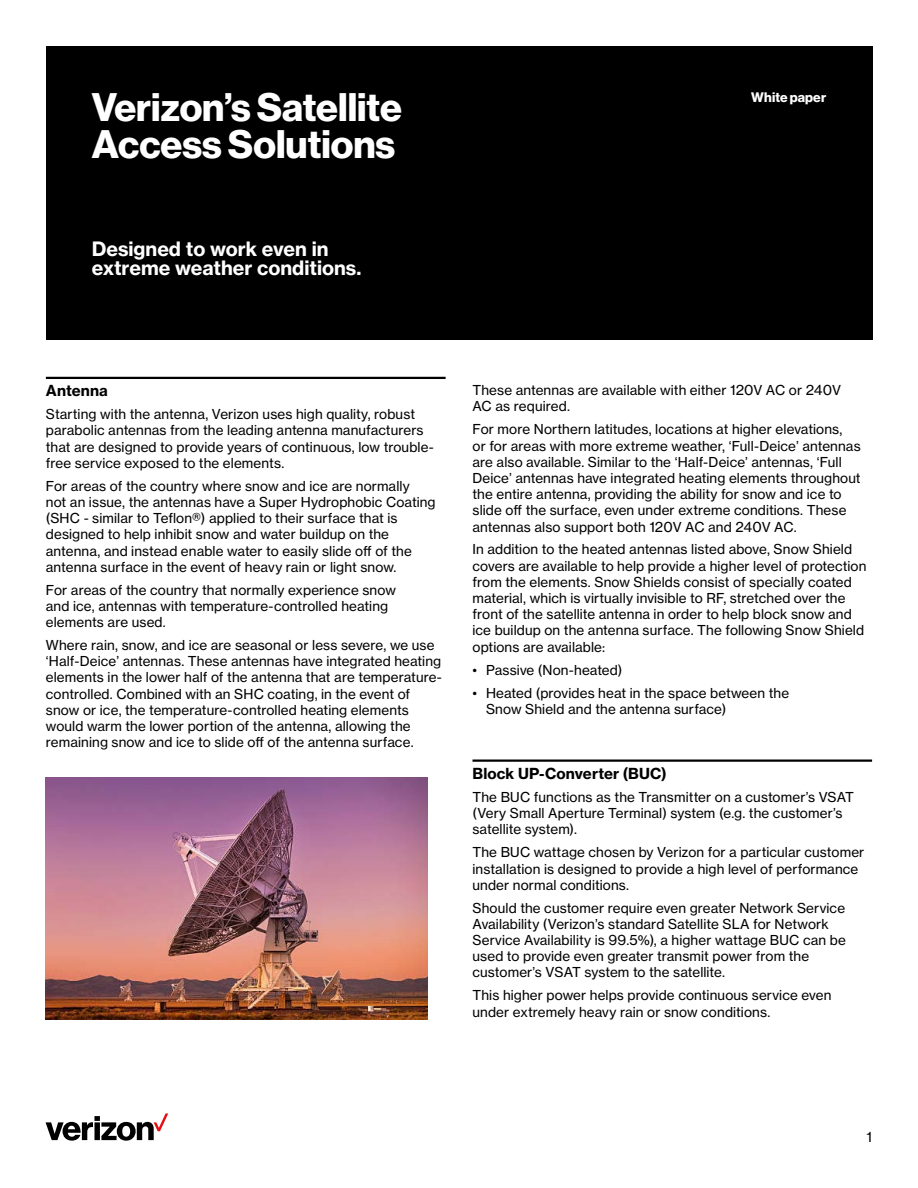
<style>
.page{position:relative;width:918px;height:1188px;background:#fff}
.page>*{position:absolute;margin:0;border:0;box-sizing:border-box;transform-origin:0 0}
.t1{font:700 39px/37px "Verizon NHGDS";color:#fff}
.t2{font:700 19.5px/18.5px "Verizon NHGTX";color:#fff}
.t3{font:700 15px "Verizon NHGTX";letter-spacing:.01em;color:#000}
.t4{font:13.5px/16.2px "Verizon NHGTX";letter-spacing:.01em;color:#000}
.t5{font:700 13.5px "Verizon NHGDS";letter-spacing:.01em;color:#fff}
</style>
<div class="page">
<div style="left:46px;top:46px;width:826px;height:293px;background:#000"></div>
<svg style="left:46px;top:1113px;width:122px;height:28px"></svg>
<hr style="left:472px;top:760px;width:400px;height:2px;background:#000">
<hr style="left:46px;top:377px;width:400px;height:2px;background:#000">
<img style="left:46px;top:777px;width:382px;height:243px">
<h1 class="t1" style="left:92px;top:88px;width:312px">Verizon’s Satellite<br>Access Solutions</h1>
<p class="t5" style="left:751px;top:89px;width:76px">White paper</p>
<h2 class="t2" style="left:92px;top:239px;width:271px">Designed to work even in extreme weather conditions.</h2>
<p class="t3" style="left:46px;top:381px;width:64px">Antenna</p>
<p class="t4" style="left:46px;top:406px;width:390px">Starting with the antenna, Verizon uses high quality, robust parabolic antennas from the leading antenna manufacturers that are designed to provide years of continuous, low trouble&shy;free service exposed to the elements.</p>
<p class="t4" style="left:46px;top:478px;width:391px">For areas of the country where snow and ice are normally<br>not an issue, the antennas have a Super Hydrophobic Coating (SHC - similar to Teflon®) applied to their surface that is designed to help inhibit snow and water buildup on the antenna, and instead enable water to easily slide off of the antenna surface in the event of heavy rain or light snow.</p>
<p class="t4" style="left:46px;top:581px;width:352px">For areas of the country that normally experience snow and ice, antennas with temperature-controlled heating elements are used.</p>
<p class="t4" style="left:46px;top:637px;width:398px">Where rain, snow, and ice are seasonal or less severe, we use ‘Half-Deice’ antennas. These antennas have integrated heating elements in the lower half of the antenna that are temperature&shy;controlled. Combined with an SHC coating, in the event of snow or ice, the temperature-controlled heating elements would warm the lower portion of the antenna, allowing the remaining snow and ice to slide off of the antenna surface.</p>
<p class="t4" style="left:472px;top:382px;width:370px">These antennas are available with either 120V AC or 240V<br>AC as required.</p>
<p class="t4" style="left:472px;top:421px;width:390px">For more Northern latitudes, locations at higher elevations,<br>or for areas with more extreme weather, ‘Full-Deice’ antennas are also available. Similar to the ‘Half-Deice’ antennas, ‘Full Deice’ antennas have integrated heating elements throughout the entire antenna, providing the ability for snow and ice to slide off the surface, even under extreme conditions. These antennas also support both 120V AC and 240V AC.</p>
<p class="t4" style="left:472px;top:541px;width:395px">In addition to the heated antennas listed above, Snow Shield covers are available to help provide a higher level of protection from the elements. Snow Shields consist of specially coated material, which is virtually invisible to RF, stretched over the front of the satellite antenna in order to help block snow and ice buildup on the antenna surface. The following Snow Shield options are available:</p>
<p class="t4" style="left:472px;top:661px;width:151px">• Passive (Non-heated)</p>
<p class="t4" style="left:486px;top:684px;width:305px;text-indent:-14px">• Heated (provides heat in the space between the<br>Snow Shield and the antenna surface)</p>
<p class="t3" style="left:472px;top:764px;width:196px">Block UP-Converter (BUC)</p>
<p class="t4" style="left:472px;top:789px;width:383px">The BUC functions as the Transmitter on a customer’s VSAT (Very Small Aperture Terminal) system (e.g. the customer’s satellite system).</p>
<p class="t4" style="left:472px;top:844px;width:393px">The BUC wattage chosen by Verizon for a particular customer installation is designed to provide a high level of performance under normal conditions.</p>
<p class="t4" style="left:472px;top:899px;width:375px">Should the customer require even greater Network Service Availability (Verizon’s standard Satellite SLA for Network Service Availability is 99.5%), a higher wattage BUC can be used to provide even greater transmit power from the customer’s VSAT system to the satellite.</p>
<p class="t4" style="left:472px;top:987px;width:360px">This higher power helps provide continuous service even under extremely heavy rain or snow conditions.</p>
<p class="t4" style="left:867px;top:1129px;width:7px">1</p>
</div>
